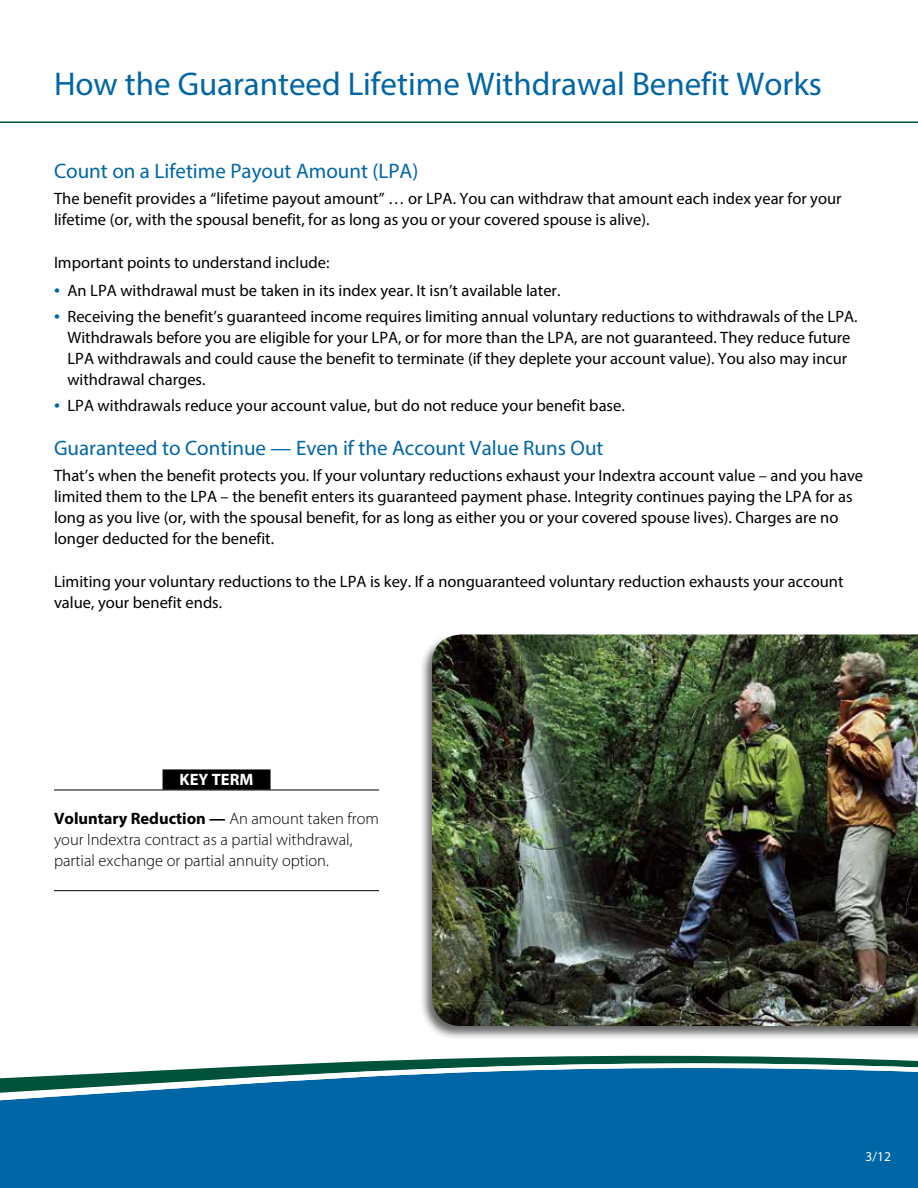
<style>
.page{position:relative;width:918px;height:1188px;background:#fff}
.page>*{position:absolute;margin:0;border:0;box-sizing:border-box;transform-origin:0 0}
.t1{font:33px "Myriad Pro";color:#0066a6}
.t2{font:21px "Myriad Pro";color:#0066a6}
.t3{font:16.5px/21px "Myriad Pro";color:#000}
.t4{font:300 16.5px/21px "Myriad Pro";color:#000}
.t5{font:700 16.5px "Myriad Pro";color:#fff}
.t6{font:13.5px "Myriad Pro";color:#fff}
.s1{font-size:21px;color:#0066a6}
.s2{font-weight:700}
</style>
<div class="page">
<div style="left:0;top:1162px;width:918px;height:26px;background:#0066a6"></div>
<svg style="left:0;top:1055px;width:918px;height:107px;background:#1f76a7"></svg>
<hr style="left:0;top:122px;width:918px;height:1px;background:#00523a">
<div style="left:419px;top:633px;width:499px;height:408px;background:#000;opacity:.6"></div>
<img style="left:432px;top:634px;width:486px;height:392px">
<hr style="left:54px;top:790px;width:325px;height:1px;background:#000">
<hr style="left:54px;top:890px;width:325px;height:1px;background:#000">
<div style="left:163px;top:770px;width:107px;height:19px;background:#000"></div>
<div style="left:163px;top:769px;width:108px;height:21px;border:2px solid #000"></div>
<h1 class="t1" style="left:54px;top:63px;width:769px">How the Guaranteed Lifetime Withdrawal Benefit Works</h1>
<p class="t2" style="left:54px;top:158px;width:366px">Count on a Lifetime Payout Amount (LPA)</p>
<p class="t3" style="left:54px;top:188px;width:789px">The benefit provides a “lifetime payout amount” … or LPA. You can withdraw that amount each index year for your lifetime (or, with the spousal benefit, for as long as you or your covered spouse is alive).</p>
<p class="t3" style="left:54px;top:251px;width:277px">Important points to understand include:</p>
<p class="t3" style="left:54px;top:279px;width:508px"><span class="s1">•</span> An LPA withdrawal must be taken in its index year. It isn’t available later.</p>
<p class="t3" style="left:68px;top:306px;width:792px;text-indent:-14px"><span class="s1">•</span> Receiving the benefit’s guaranteed income requires limiting annual voluntary reductions to withdrawals of the LPA.<br>Withdrawals before you are eligible for your LPA, or for more than the LPA, are not guaranteed. They reduce future LPA withdrawals and could cause the benefit to terminate (if they deplete your account value). You also may incur withdrawal charges.</p>
<p class="t3" style="left:54px;top:395px;width:572px"><span class="s1">•</span> LPA withdrawals reduce your account value, but do not reduce your benefit base.</p>
<p class="t2" style="left:54px;top:435px;width:551px">Guaranteed to Continue — Even if the Account Value Runs Out</p>
<p class="t3" style="left:54px;top:465px;width:811px">That’s when the benefit protects you. If your voluntary reductions exhaust your Indextra account value – and you have limited them to the LPA – the benefit enters its guaranteed payment phase. Integrity continues paying the LPA for as long as you live (or, with the spousal benefit, for as long as either you or your covered spouse lives). Charges are no longer deducted for the benefit.</p>
<p class="t3" style="left:54px;top:570px;width:791px">Limiting your voluntary reductions to the LPA is key. If a nonguaranteed voluntary reduction exhausts your account value, your benefit ends.</p>
<p class="t5" style="left:180px;top:769px;width:75px">KEY TERM</p>
<p class="t4" style="left:54px;top:808px;width:327px"><span class="s2">Voluntary Reduction —</span> An amount taken from your Indextra contract as a partial withdrawal, partial exchange or partial annuity option.</p>
<p class="t6" style="left:866px;top:1148px;width:27px">3/12</p>
</div>
